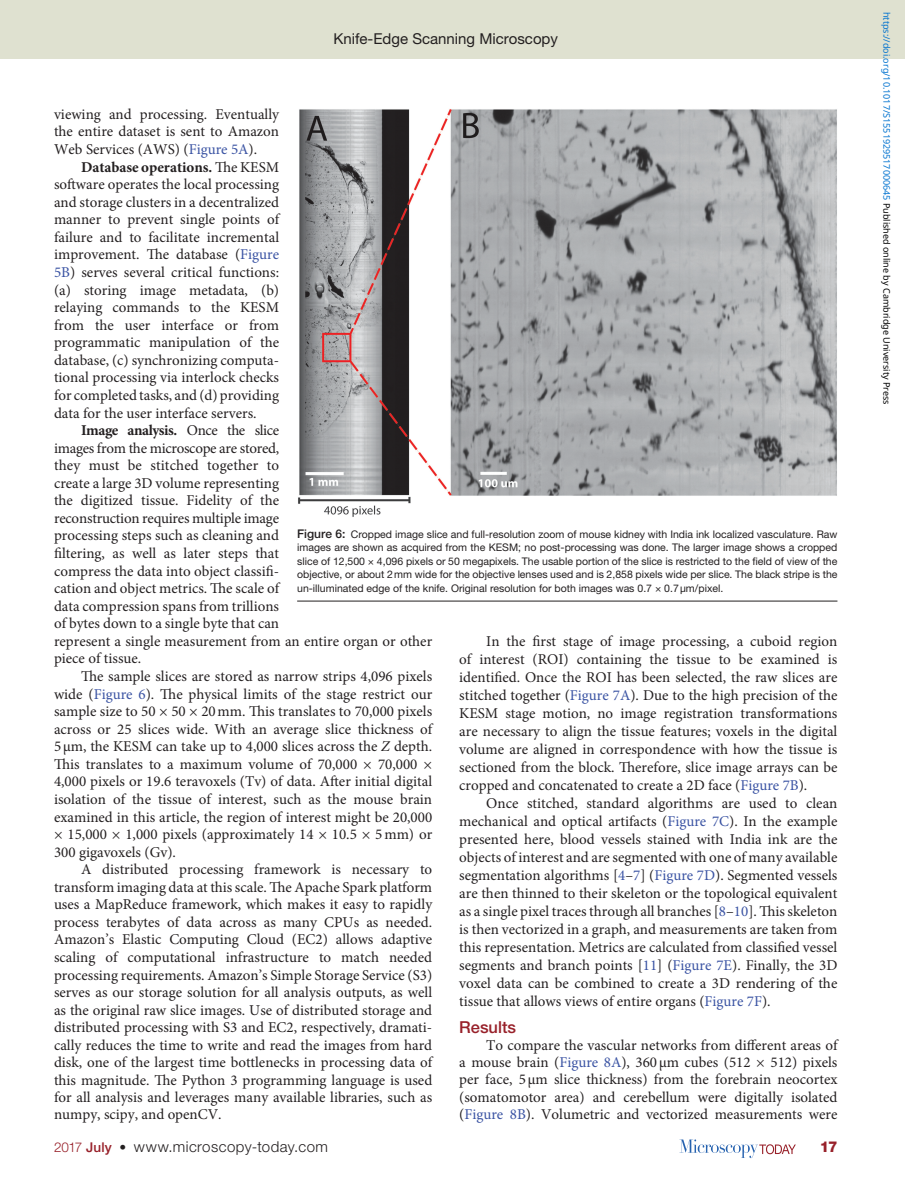
<style>
.page{position:relative;width:905px;height:1188px;background:#fff}
.page>*{position:absolute;margin:0;border:0;box-sizing:border-box;transform-origin:0 0}
.t1{font:500 16.5px "Helvetica Neue LT Std";color:#98212a}
.t2{font:15px/17.5px "Minion Pro";color:#231f20;text-align:justify}
.t3{font:300 15px "Helvetica Neue LT Std";letter-spacing:.03em;color:#231f20}
.t4{font:15px "Helvetica Neue LT Std";color:#231f20}
.t5{font:800 15px "Helvetica Neue LT Std";color:#98212a}
.t6{font:10.5px/13.5px "Helvetica Neue LT Std";color:#231f20;text-align:justify}
.t7{font:9px "Noto Sans";color:#0172cf}
.s1{color:#3a53a3}
.s2{font-weight:700}
.s3{font-style:italic}
.s4{font-weight:500;font-size:12px}
.s5{font-size:13.5px;color:#98212a}
.s6{font-weight:500;font-size:13.5px;color:#98212a}
.s7{font-weight:500;font-size:13.5px}
.s8{color:#000}
</style>
<div class="page">
<svg style="left:679px;top:1139px;width:116px;height:19px"></svg>
<div style="left:0;top:0;width:904px;height:58px;background:#dfe1d0"></div>
<img style="left:298px;top:109px;width:539px;height:408px">
<hr style="left:297px;top:601px;width:540px;height:1px;background:#231f20">
<p class="t4" style="left:333px;top:30px;width:226px">Knife-Edge Scanning Microscopy</p>
<p class="t2" style="left:54px;top:105px;width:226px">viewing and processing. Eventually the entire dataset is sent to Amazon Web Services (AWS) (<span class="s1">Figure 5A</span>).</p>
<p class="t2" style="left:54px;top:158px;width:227px;text-indent:27px"><span class="s2">Database operations.</span> The KESM software operates the local processing and storage clusters in a decentralized manner to prevent single points of failure and to facilitate incremental improvement. The database (<span class="s1">Figure 5B</span>) serves several critical functions: (a) storing image metadata, (b) relaying commands to the KESM from the user interface or from programmatic manipulation of the database, (c) synchronizing computa&shy;tional processing via interlock checks for completed tasks, and (d) providing data for the user interface servers.</p>
<p class="t2" style="left:54px;top:422px;width:380px;text-align:left;text-indent:27px"><span class="s2">Image analysis.</span> Once the slice<br>images from the microscope are stored,<br>they must be stitched together to<br>create a large 3D volume representing<br>the digitized tissue. Fidelity of the<br>reconstruction requires multiple image<br>processing steps such as cleaning and<br>filtering, as well as later steps that<br>compress the data into object classifi-<br>cation and object metrics. The scale of<br>data compression spans from trillions<br>of bytes down to a single byte that can<br>represent a single measurement from an entire organ or other piece of tissue.</p>
<p class="t2" style="left:54px;top:667px;width:380px;text-indent:27px">The sample slices are stored as narrow strips 4,096 pixels wide (<span class="s1">Figure 6</span>). The physical limits of the stage restrict our sample size to 50 × 50 × 20mm. This translates to 70,000 pixels across or 25 slices wide. With an average slice thickness of 5µm, the KESM can take up to 4,000 slices across the <span class="s3">Z</span> depth.<br>This translates to a maximum volume of 70,000 × 70,000 × 4,000 pixels or 19.6 teravoxels (Tv) of data. After initial digital isolation of the tissue of interest, such as the mouse brain examined in this article, the region of interest might be 20,000 × 15,000 × 1,000 pixels (approximately 14 × 10.5 × 5mm) or 300 gigavoxels (Gv).</p>
<p class="t2" style="left:54px;top:861px;width:380px;text-indent:27px">A distributed processing framework is necessary to transform imaging data at this scale. The Apache Spark platform uses a MapReduce framework, which makes it easy to rapidly process terabytes of data across as many CPUs as needed.<br>Amazon’s Elastic Computing Cloud (EC2) allows adaptive scaling of computational infrastructure to match needed processing requirements. Amazon’s Simple Storage Service (S3) serves as our storage solution for all analysis outputs, as well as the original raw slice images. Use of distributed storage and distributed processing with S3 and EC2, respectively, dramati&shy;cally reduces the time to write and read the images from hard disk, one of the largest time bottlenecks in processing data of this magnitude. The Python 3 programming language is used for all analysis and leverages many available libraries, such as numpy, scipy, and openCV.</p>
<p class="t6" style="left:297px;top:527px;width:542px"><span class="s4">Figure 6:</span> Cropped image slice and full-resolution zoom of mouse kidney with India ink localized vasculature. Raw images are shown as acquired from the KESM; no post-processing was done. The larger image shows a cropped slice of 12,500 × 4,096 pixels or 50 megapixels. The usable portion of the slice is restricted to the field of view of the objective, or about 2mm wide for the objective lenses used and is 2,858 pixels wide per slice. The black stripe is the un-illuminated edge of the knife. Original resolution for both images was 0.7 × 0.7µm/pixel.</p>
<p class="t2" style="left:459px;top:632px;width:380px;line-height:18px;text-indent:27px">In the first stage of image processing, a cuboid region of interest (ROI) containing the tissue to be examined is identified. Once the ROI has been selected, the raw slices are stitched together (<span class="s1">Figure 7A</span>). Due to the high precision of the KESM stage motion, no image registration transformations are necessary to align the tissue features; voxels in the digital volume are aligned in correspondence with how the tissue is sectioned from the block. Therefore, slice image arrays can be cropped and concatenated to create a 2D face (<span class="s1">Figure 7B</span>).</p>
<p class="t2" style="left:459px;top:794px;width:380px;line-height:18px;text-indent:27px">Once stitched, standard algorithms are used to clean mechanical and optical artifacts (<span class="s1">Figure 7C</span>). In the example presented here, blood vessels stained with India ink are the objects of interest and are segmented with one of many available segmentation algorithms [<span class="s1">4</span>–<span class="s1">7</span>] (<span class="s1">Figure 7D</span>). Segmented vessels are then thinned to their skeleton or the topological equivalent as a single pixel traces through all branches [<span class="s1">8</span>–<span class="s1">10</span>]. This skeleton is then vectorized in a graph, and measurements are taken from this representation. Metrics are calculated from classified vessel segments and branch points [<span class="s1">11</span>] (<span class="s1">Figure 7E</span>). Finally, the 3D voxel data can be combined to create a 3D rendering of the tissue that allows views of entire organs (<span class="s1">Figure 7F</span>).</p>
<p class="t1" style="left:459px;top:1017px;width:58px">Results</p>
<p class="t2" style="left:459px;top:1037px;width:380px;text-indent:27px">To compare the vascular networks from different areas of a mouse brain (<span class="s1">Figure 8A</span>), 360µm cubes (512 × 512) pixels per face, 5µm slice thickness) from the forebrain neocortex (somatomotor area) and cerebellum were digitally isolated (<span class="s1">Figure 8B</span>). Volumetric and vectorized measurements were</p>
<p class="t3" style="left:54px;top:1137px;width:275px"><span class="s5">2017</span> <span class="s6">July</span> <span class="s7">•</span> www.microscopy-today.com</p>
<p class="t5" style="left:819px;top:1138px;width:19px">17</p>
<p class="t7" style="left:893px;top:12px;width:394px;rotate:90deg">https://doi.org/10.1017/S1551929517000645 <span class="s8">Published online by Cambridge University Press</span></p>
</div>
